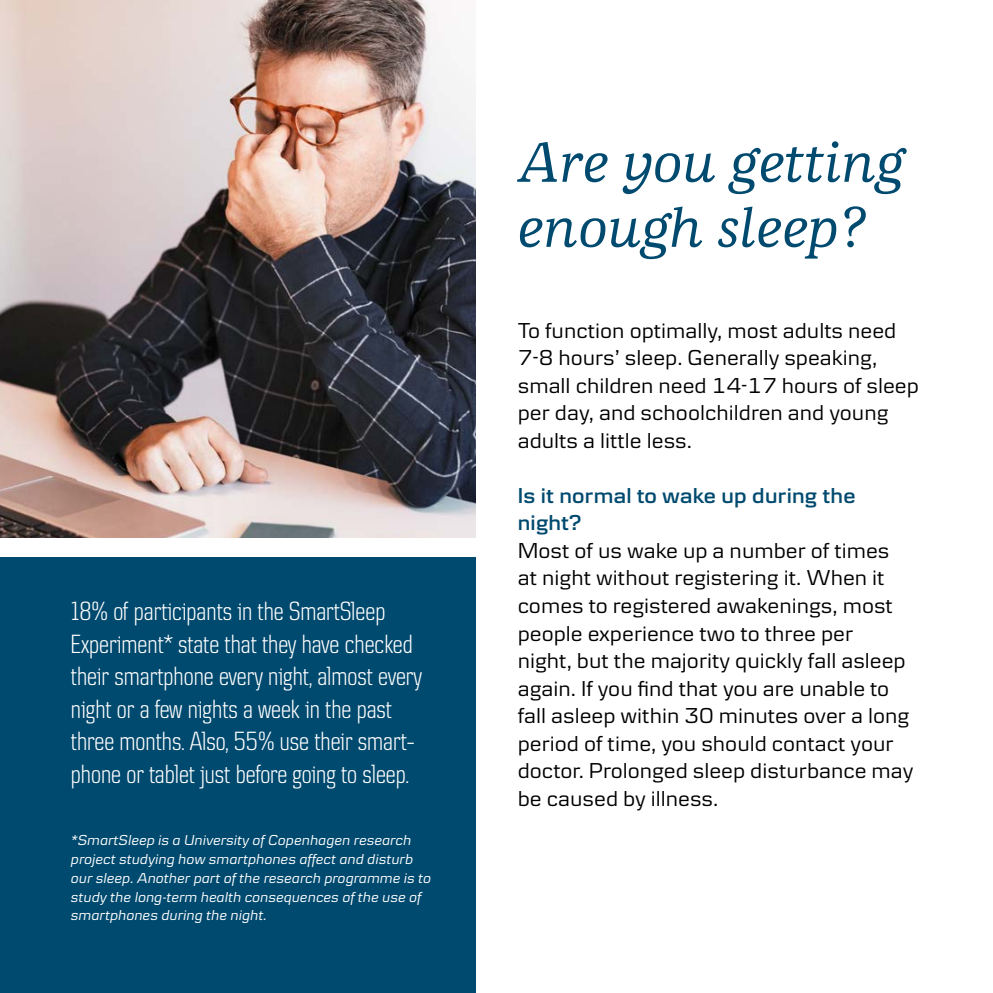
<style>
.page{position:relative;width:993px;height:993px;background:#fff}
.page>*{position:absolute;margin:0;border:0;box-sizing:border-box;transform-origin:0 0}
.t1{font:italic 500 60px/65px "Danske Human";color:#004a6f}
.t2{font:300 condensed 27.5px/32.5px "Danske";color:#fff}
.t3{font:22.5px/27.5px "Danske Textv 2";color:#000}
.t4{font:600 22.5px/27.5px "Danske Textv 2";letter-spacing:.01em;color:#004a6f}
.t5{font:italic 15px/18.8px "Danske Textv 2";color:#fff}
</style>
<div class="page">
<img style="left:0;top:0;width:475px;height:537px">
<div style="left:0;top:558px;width:475px;height:434px;background:#004a6f"></div>
<p class="t2" style="left:71px;top:595px;width:353px">18% of participants in the SmartSleep Experiment* state that they have checked their smartphone every night, almost every night or a few nights a week in the past three months. Also, 55% use their smart&shy;phone or tablet just before going to sleep.</p>
<p class="t5" style="left:71px;top:830px;width:361px">*SmartSleep is a University of Copenhagen research project studying how smartphones affect and disturb our sleep. Another part of the research programme is to study the long-term health consequences of the use of smartphones during the night.</p>
<h1 class="t1" style="left:517px;top:130px;width:388px">Are you getting enough sleep?</h1>
<p class="t3" style="left:517px;top:316px;width:402px">To function optimally, most adults need 7-8 hours’ sleep. Generally speaking, small children need 14-17 hours of sleep per day, and schoolchildren and young adults a little less.</p>
<p class="t4" style="left:517px;top:481px;width:339px">Is it normal to wake up during the night?</p>
<p class="t3" style="left:517px;top:536px;width:397px">Most of us wake up a number of times at night without registering it. When it comes to registered awakenings, most people experience two to three per<br>night, but the majority quickly fall asleep again. If you find that you are unable to fall asleep within 30 minutes over a long period of time, you should contact your doctor. Prolonged sleep disturbance may be caused by illness.</p>
</div>
